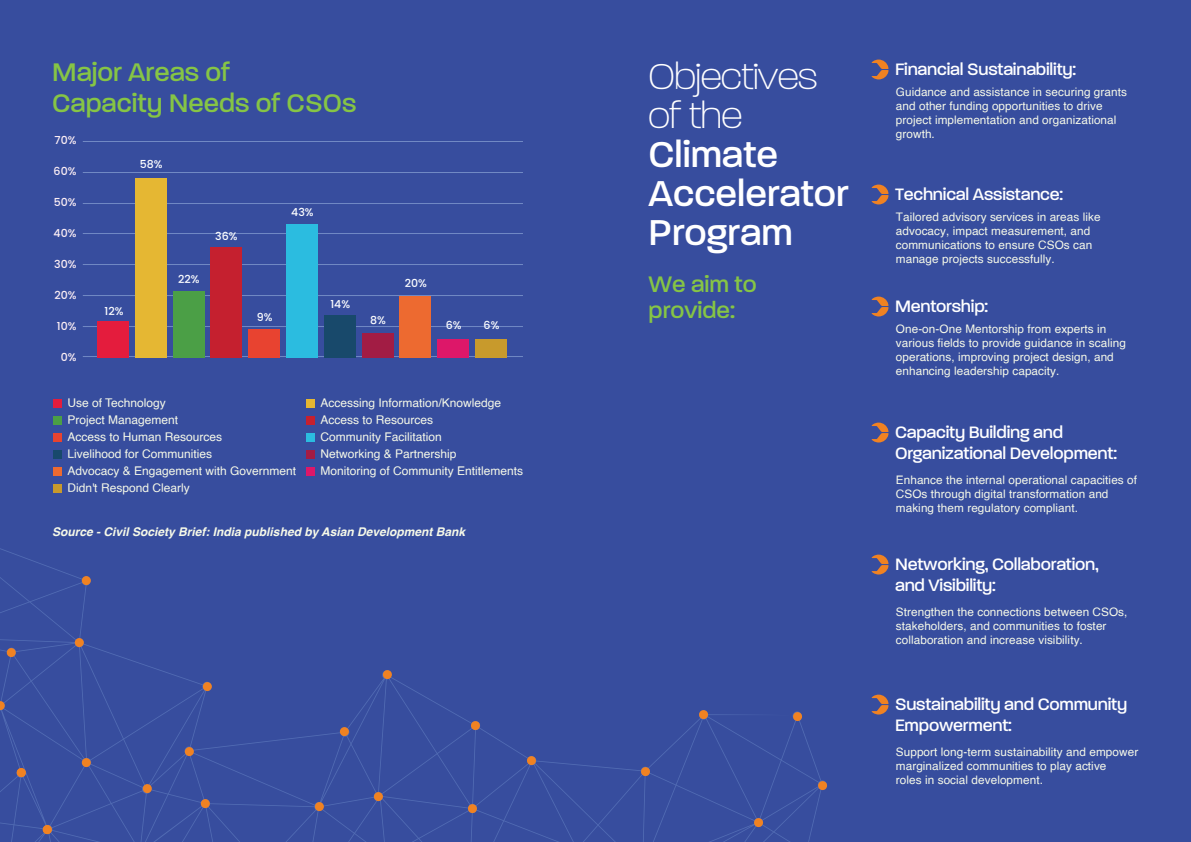
<style>
.page{position:relative;width:1191px;height:842px;background:#374d9e}
.page>*{position:absolute;margin:0;border:0;box-sizing:border-box;transform-origin:0 0}
.t1{font:500 38.9px/39px "Paralucent";color:#fff}
.t2{font:200 38.9px/39px "Paralucent";letter-spacing:-.01em;color:#fff}
.t3{font:500 27.5px/31px "Paralucent";color:#86c545}
.t4{font:500 24.3px/26px "Paralucent";color:#86c545}
.t5{font:500 17.9px/21.5px "Paralucent";letter-spacing:-.01em;color:#fff}
.t6{font:12px/17px "Helvetica";color:#f6f9e8}
.t7{font:italic 700 12px "Helvetica";color:#f6f9e8}
.t8{font:11.8px/14.1px "Helvetica";letter-spacing:.005em;color:#f6f9e8}
.t9{font:500 11px "Poppins";color:#fdfeff}
.t10{font:500 11px "Poppins";color:#fdeff5}
</style>
<div class="page">
<svg style="left:0;top:548px;width:821px;height:294px"></svg>
<svg style="left:0;top:701px;width:5px;height:9px"></svg>
<div style="left:82px;top:576px;width:9px;height:9px;background:#f08222;border-radius:50%"></div>
<div style="left:75px;top:638px;width:9px;height:9px;background:#f08222;border-radius:50%"></div>
<div style="left:7px;top:648px;width:9px;height:9px;background:#f08222;border-radius:50%"></div>
<div style="left:82px;top:758px;width:9px;height:9px;background:#f08222;border-radius:50%"></div>
<div style="left:43px;top:825px;width:9px;height:9px;background:#f08222;border-radius:50%"></div>
<div style="left:17px;top:768px;width:9px;height:9px;background:#f08222;border-radius:50%"></div>
<div style="left:374px;top:792px;width:9px;height:9px;background:#f08222;border-radius:50%"></div>
<svg style="left:382px;top:669px;width:10px;height:11px"></svg>
<svg style="left:470px;top:720px;width:10px;height:11px"></svg>
<svg style="left:526px;top:755px;width:10px;height:11px"></svg>
<svg style="left:467px;top:803px;width:10px;height:11px"></svg>
<svg style="left:640px;top:766px;width:10px;height:11px"></svg>
<svg style="left:698px;top:709px;width:10px;height:11px"></svg>
<svg style="left:792px;top:711px;width:10px;height:11px"></svg>
<svg style="left:817px;top:780px;width:10px;height:11px"></svg>
<svg style="left:753px;top:817px;width:10px;height:11px"></svg>
<div style="left:185px;top:747px;width:9px;height:9px;background:#f08222;border-radius:50%"></div>
<div style="left:340px;top:727px;width:9px;height:9px;background:#f08222;border-radius:50%"></div>
<div style="left:315px;top:802px;width:9px;height:9px;background:#f08222;border-radius:50%"></div>
<div style="left:201px;top:799px;width:9px;height:9px;background:#f08222;border-radius:50%"></div>
<div style="left:143px;top:784px;width:9px;height:9px;background:#f08222;border-radius:50%"></div>
<div style="left:203px;top:682px;width:9px;height:9px;background:#f08222;border-radius:50%"></div>
<hr style="left:83px;top:141px;width:440px;height:1px;background:#728ac5">
<hr style="left:83px;top:172px;width:440px;height:1px;background:#728ac5">
<hr style="left:83px;top:203px;width:440px;height:1px;background:#728ac5">
<hr style="left:83px;top:233px;width:440px;height:1px;background:#728ac5">
<hr style="left:83px;top:264px;width:440px;height:1px;background:#728ac5">
<hr style="left:83px;top:295px;width:440px;height:1px;background:#728ac5">
<hr style="left:83px;top:326px;width:440px;height:1px;background:#728ac5">
<hr style="left:83px;top:356px;width:440px;height:1px;background:#728ac5">
<div style="left:98px;top:321px;width:31px;height:36px;background:#e41c3d"></div>
<div style="left:136px;top:178px;width:31px;height:179px;background:#e5b733"></div>
<div style="left:174px;top:291px;width:31px;height:66px;background:#4b9f46"></div>
<div style="left:211px;top:247px;width:31px;height:110px;background:#c5202f"></div>
<div style="left:249px;top:329px;width:31px;height:28px;background:#e84330"></div>
<div style="left:287px;top:224px;width:31px;height:133px;background:#2bbce0"></div>
<div style="left:325px;top:315px;width:31px;height:42px;background:#18496b"></div>
<div style="left:363px;top:333px;width:31px;height:24px;background:#a21c44"></div>
<div style="left:400px;top:296px;width:31px;height:61px;background:#ed6a30"></div>
<div style="left:438px;top:339px;width:31px;height:18px;background:#dd1769"></div>
<div style="left:476px;top:339px;width:31px;height:18px;background:#c89a2c"></div>
<div style="left:54px;top:399px;width:8px;height:8px;background:#e41c3d"></div>
<div style="left:54px;top:416px;width:8px;height:8px;background:#4b9f46"></div>
<div style="left:54px;top:433px;width:8px;height:8px;background:#e84330"></div>
<div style="left:54px;top:450px;width:8px;height:8px;background:#18496b"></div>
<div style="left:54px;top:467px;width:8px;height:8px;background:#ed6a30"></div>
<div style="left:54px;top:484px;width:8px;height:8px;background:#c89a2c"></div>
<div style="left:307px;top:399px;width:8px;height:8px;background:#e5b733"></div>
<div style="left:307px;top:416px;width:8px;height:8px;background:#c5202f"></div>
<div style="left:307px;top:433px;width:8px;height:8px;background:#2bbce0"></div>
<div style="left:307px;top:450px;width:8px;height:8px;background:#a21c44"></div>
<div style="left:307px;top:467px;width:8px;height:8px;background:#dd1769"></div>
<svg style="left:871px;top:60px;width:17px;height:19px"></svg>
<svg style="left:871px;top:185px;width:17px;height:19px"></svg>
<svg style="left:871px;top:297px;width:17px;height:19px"></svg>
<svg style="left:871px;top:423px;width:17px;height:19px"></svg>
<svg style="left:871px;top:555px;width:17px;height:19px"></svg>
<svg style="left:871px;top:695px;width:17px;height:19px"></svg>
<h2 class="t3" style="left:52px;top:57px;width:306px">Major Areas of<br>Capacity Needs of CSOs</h2>
<p class="t10" style="left:55px;top:133px;width:23px">70%</p>
<p class="t10" style="left:54px;top:164px;width:24px">60%</p>
<p class="t10" style="left:54px;top:195px;width:24px">50%</p>
<p class="t10" style="left:54px;top:226px;width:24px">40%</p>
<p class="t10" style="left:54px;top:257px;width:24px">30%</p>
<p class="t10" style="left:54px;top:288px;width:24px">20%</p>
<p class="t10" style="left:57px;top:319px;width:21px">10%</p>
<p class="t10" style="left:61px;top:350px;width:17px">0%</p>
<p class="t9" style="left:140px;top:157px;width:24px">58%</p>
<p class="t9" style="left:105px;top:304px;width:20px">12%</p>
<p class="t9" style="left:178px;top:273px;width:23px">22%</p>
<p class="t9" style="left:215px;top:230px;width:24px">36%</p>
<p class="t9" style="left:291px;top:206px;width:24px">43%</p>
<p class="t9" style="left:257px;top:311px;width:17px">9%</p>
<p class="t9" style="left:330px;top:298px;width:21px">14%</p>
<p class="t9" style="left:370px;top:314px;width:17px">8%</p>
<p class="t9" style="left:405px;top:276px;width:24px">20%</p>
<p class="t9" style="left:446px;top:319px;width:17px">6%</p>
<p class="t9" style="left:483px;top:319px;width:17px">6%</p>
<p class="t6" style="left:67px;top:394px;width:230px">Use of Technology<br>Project Management<br>Access to Human Resources<br>Livelihood for Communities<br>Advocacy &amp; Engagement with Government<br>Didn't Respond Clearly</p>
<p class="t6" style="left:320px;top:394px;width:204px">Accessing Information/Knowledge<br>Access to Resources<br>Community Facilitation<br>Networking &amp; Partnership<br>Monitoring of Community Entitlements</p>
<p class="t7" style="left:52px;top:522px;width:414px">Source - Civil Society Brief: India published by Asian Development Bank</p>
<h1 class="t2" style="left:648px;top:57px;width:170px">Objectives of the</h1>
<h1 class="t1" style="left:648px;top:135px;width:202px">Climate<br>Accelerator<br>Program</h1>
<h3 class="t4" style="left:648px;top:271px;width:110px">We aim to provide:</h3>
<h3 class="t5" style="left:895px;top:58px;width:183px">Financial Sustainability:</h3>
<p class="t8" style="left:896px;top:85px;width:233px">Guidance and assistance in securing grants and other funding opportunities to drive project implementation and organizational growth.</p>
<h3 class="t5" style="left:895px;top:183px;width:170px">Technical Assistance:</h3>
<p class="t8" style="left:896px;top:210px;width:206px">Tailored advisory services in areas like advocacy, impact measurement, and communications to ensure CSOs can manage projects successfully.</p>
<h3 class="t5" style="left:895px;top:295px;width:95px">Mentorship:</h3>
<p class="t8" style="left:896px;top:322px;width:231px">One-on-One Mentorship from experts in various fields to provide guidance in scaling operations, improving project design, and enhancing leadership capacity.</p>
<h3 class="t5" style="left:895px;top:421px;width:223px">Capacity Building and<br>Organizational Development:</h3>
<p class="t8" style="left:896px;top:473px;width:243px">Enhance the internal operational capacities of<br>CSOs through digital transformation and making them regulatory compliant.</p>
<h3 class="t5" style="left:895px;top:553px;width:205px">Networking, Collaboration, and Visibility:</h3>
<p class="t8" style="left:896px;top:605px;width:233px">Strengthen the connections between CSOs, stakeholders, and communities to foster collaboration and increase visibility.</p>
<h3 class="t5" style="left:895px;top:693px;width:234px">Sustainability and Community<br>Empowerment:</h3>
<p class="t8" style="left:896px;top:745px;width:244px">Support long-term sustainability and empower marginalized communities to play active<br>roles in social development.</p>
</div>
